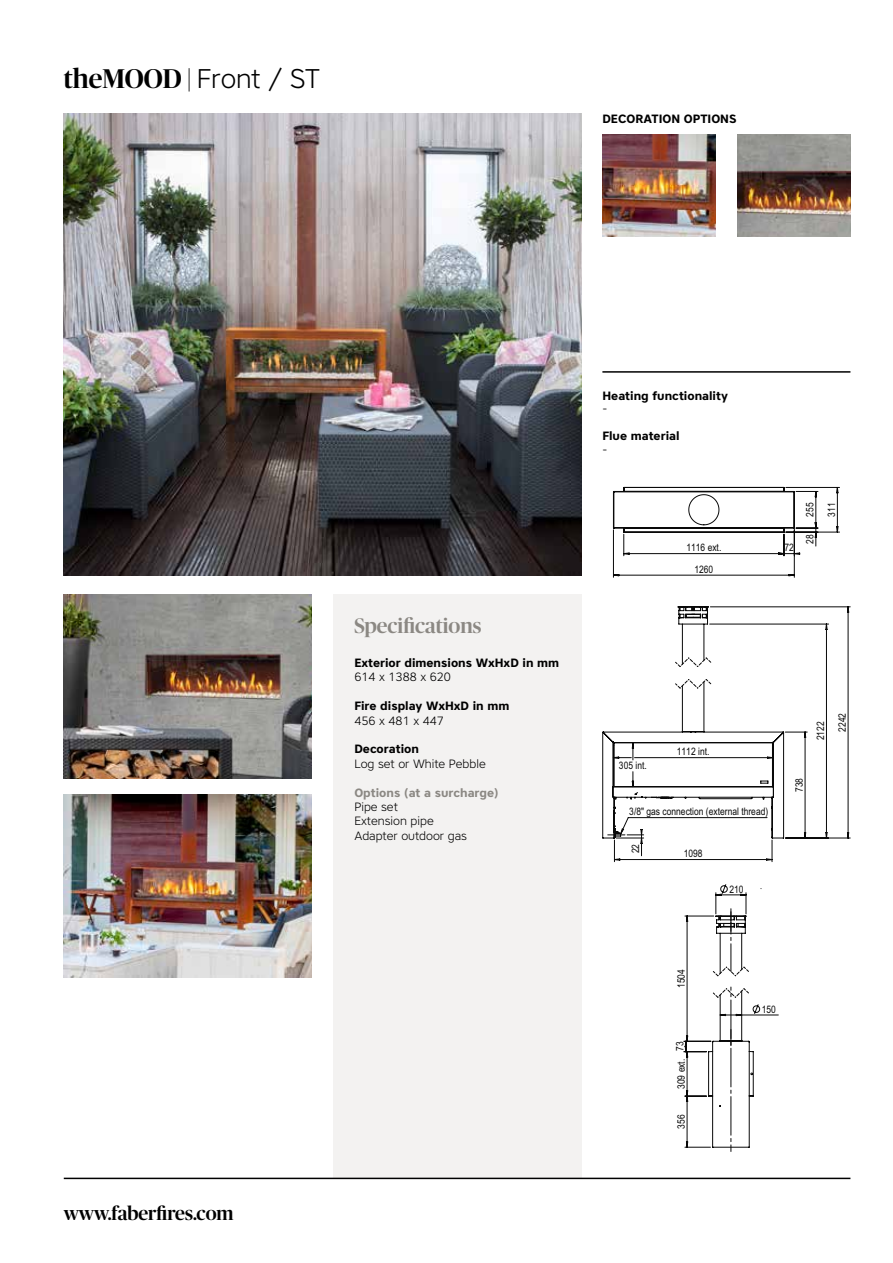
<style>
.page{position:relative;width:893px;height:1263px;background:#fff}
.page>*{position:absolute;margin:0;border:0;box-sizing:border-box;transform-origin:0 0}
.t1{font:500 27px "Publico Banner";color:#000}
.t2{font:500 21px "Publico Banner";color:#8b8883}
.t3{font:500 19.35px "Publico Banner";color:#000}
.t4{font:700 12px "Core Sans A65";color:#000}
.t5{font:300 12px/14.4px "Core Sans A35";color:#000}
.t6{font:700 12px "Core Sans A65";color:#8b8883}
.t7{font:10.35px/21.6px "Arial Narrow";color:#090909}
.s1{font-family:"Core Sans A35";font-weight:300}
</style>
<div class="page">
<hr style="left:602px;top:371px;width:248px;height:2px;background:#000">
<div style="left:333px;top:594px;width:248px;height:585px;background:#f3f2f1"></div>
<img style="left:64px;top:114px;width:517px;height:461px">
<img style="left:64px;top:794px;width:248px;height:184px">
<img style="left:64px;top:594px;width:248px;height:184px">
<svg style="left:613px;top:487px;width:227px;height:91px"></svg>
<svg style="left:613px;top:606px;width:237px;height:256px"></svg>
<svg style="left:602px;top:606px;width:182px;height:233px"></svg>
<svg style="left:683px;top:884px;width:96px;height:267px"></svg>
<img style="left:602px;top:135px;width:114px;height:101px">
<img style="left:737px;top:135px;width:113px;height:101px">
<hr style="left:64px;top:1178px;width:786px;height:1px;background:#000">
<h1 class="t1" style="left:64px;top:60px;width:258px">theMOOD | <span class="s1">Front / ST</span></h1>
<p class="t4" style="left:602px;top:110px;width:136px">DECORATION OPTIONS</p>
<h3 class="t3" style="left:64px;top:1200px;width:171px">www.faberfires.com</h3>
<h2 class="t2" style="left:354px;top:611px;width:129px">Specifications</h2>
<p class="t4" style="left:354px;top:655px;width:206px">Exterior dimensions WxHxD in mm</p>
<p class="t5" style="left:354px;top:670px;width:98px">614 x 1388 x 620</p>
<p class="t4" style="left:354px;top:698px;width:157px">Fire display WxHxD in mm</p>
<p class="t5" style="left:354px;top:713px;width:91px">456 x 481 x 447</p>
<p class="t4" style="left:354px;top:741px;width:66px">Decoration</p>
<p class="t5" style="left:354px;top:756px;width:133px">Log set or White Pebble</p>
<p class="t6" style="left:354px;top:784px;width:146px">Options (at a surcharge)</p>
<p class="t5" style="left:354px;top:799px;width:114px">Pipe set<br>Extension pipe<br>Adapter outdoor gas</p>
<p class="t4" style="left:602px;top:387px;width:127px">Heating functionality</p>
<p class="t5" style="left:602px;top:401px;width:6px">-</p>
<p class="t4" style="left:602px;top:428px;width:79px">Flue material</p>
<p class="t5" style="left:602px;top:442px;width:6px">-</p>
<p class="t7" style="left:686px;top:536px;width:36px">1116 ext.</p>
<p class="t7" style="left:784px;top:536px;width:11px">72</p>
<p class="t7" style="left:694px;top:558px;width:20px">1260</p>
<p class="t7" style="left:799px;top:517px;width:16px;rotate:-90deg">255<br>311</p>
<p class="t7" style="left:799px;top:544px;width:11px;rotate:-90deg">28</p>
<p class="t7" style="left:619px;top:754px;width:29px">305 int.</p>
<p class="t7" style="left:677px;top:740px;width:34px">1112 int.</p>
<p class="t7" style="left:809px;top:732px;width:20px;text-indent:-9px;rotate:-90deg">2122<br>2242</p>
<p class="t7" style="left:629px;top:800px;width:140px">3/8" gas connection (external thread)</p>
<p class="t7" style="left:624px;top:853px;width:11px;rotate:-90deg">22</p>
<p class="t7" style="left:684px;top:842px;width:20px">1098</p>
<p class="t7" style="left:729px;top:878px;width:16px">210</p>
<p class="t7" style="left:788px;top:792px;width:16px;rotate:-90deg">738</p>
<p class="t7" style="left:670px;top:988px;width:20px;rotate:-90deg">1504</p>
<p class="t7" style="left:670px;top:1089px;width:49px;rotate:-90deg">309 ext. 73</p>
<p class="t7" style="left:670px;top:1129px;width:16px;rotate:-90deg">356</p>
<p class="t7" style="left:762px;top:998px;width:16px">150</p>
</div>
